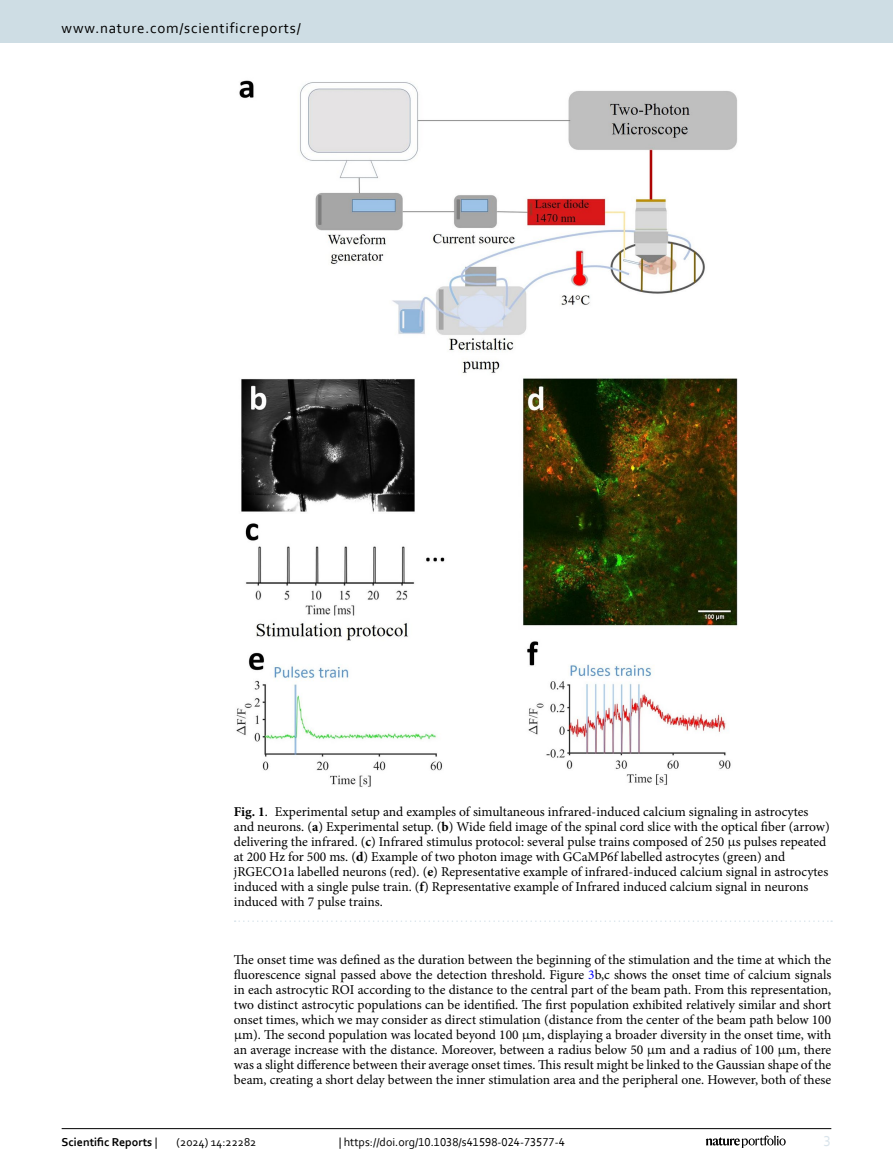
<style>
.page{position:relative;width:893px;height:1174px;background:#fff}
.page>*{position:absolute;margin:0;border:0;box-sizing:border-box;transform-origin:0 0}
.t1{font:15px "Corbel";letter-spacing:.05em;color:#000}
.t2{font:15px "Corbel";color:#d9e4eb}
.Body_Text_Indent{font:13.5px/15px "Minion Pro";color:#000;text-align:justify}
.Figure_Caption{font:13.5px/15px "Minion Pro";color:#000}
.t3{font:12px "Corbel";color:#000}
.t4{font:700 12px "Corbel";color:#000}
.s1{font-weight:700}
.s2{font-family:"EURM10"}
.s3{color:#00f}
.s4{font-weight:400}
</style>
<div class="page">
<img style="left:236px;top:80px;width:502px;height:707px">
<svg style="left:235px;top:920px;width:597px;height:2px"></svg>
<hr style="left:62px;top:1128px;width:769px;height:1px;background:#000">
<svg style="left:706px;top:1135px;width:80px;height:12px"></svg>
<div style="left:0;top:0;width:893px;height:43px;background:#cedde4"></div>
<p class="t1" style="left:62px;top:18px;width:241px">www.nature.com/scientificreports/</p>
<p class="Figure_Caption" style="left:234px;top:804px;width:597px"><span class="s1">Fig. 1</span>. Experimental setup and examples of simultaneous infrared-induced calcium signaling in astrocytes and neurons. (<span class="s1">a</span>) Experimental setup. (<span class="s1">b</span>) Wide field image of the spinal cord slice with the optical fiber (arrow) delivering the infrared. (<span class="s1">c</span>) Infrared stimulus protocol: several pulse trains composed of 250 <span class="s2">µ</span>s pulses repeated at 200 Hz for 500 ms. (<span class="s1">d</span>) Example of two photon image with GCaMP6f labelled astrocytes (green) and jRGECO1a labelled neurons (red). (<span class="s1">e</span>) Representative example of infrared-induced calcium signal in astrocytes induced with a single pulse train. (<span class="s1">f</span>) Representative example of Infrared induced calcium signal in neurons induced with 7 pulse trains.</p>
<p class="Body_Text_Indent" style="left:234px;top:952px;width:599px">The onset time was defined as the duration between the beginning of the stimulation and the time at which the fluorescence signal passed above the detection threshold. Figure <span class="s3">3</span>b,c shows the onset time of calcium signals in each astrocytic ROI according to the distance to the central part of the beam path. From this representation, two distinct astrocytic populations can be identified. The first population exhibited relatively similar and short onset times, which we may consider as direct stimulation (distance from the center of the beam path below 100</p>
<p class="Figure_Caption" style="left:234px;top:1027px;width:599px"><span class="s2">µ</span>m). The second population was located beyond 100 <span class="s2">µ</span>m, displaying a broader diversity in the onset time, with</p>
<p class="Body_Text_Indent" style="left:234px;top:1042px;width:599px">an average increase with the distance. Moreover, between a radius below 50 <span class="s2">µ</span>m and a radius of 100 <span class="s2">µ</span>m, there was a slight difference between their average onset times. This result might be linked to the Gaussian shape of the beam, creating a short delay between the inner stimulation area and the peripheral one. However, both of these</p>
<p class="t4" style="left:62px;top:1134px;width:97px">Scientific Reports <span class="s4">|</span></p>
<p class="t3" style="left:177px;top:1134px;width:81px">(2024) 14:22282</p>
<p class="t3" style="left:339px;top:1134px;width:228px">| https://doi.org/10.1038/s41598-024-73577-4</p>
<p class="t2" style="left:824px;top:1132px;width:9px">3</p>
</div>
